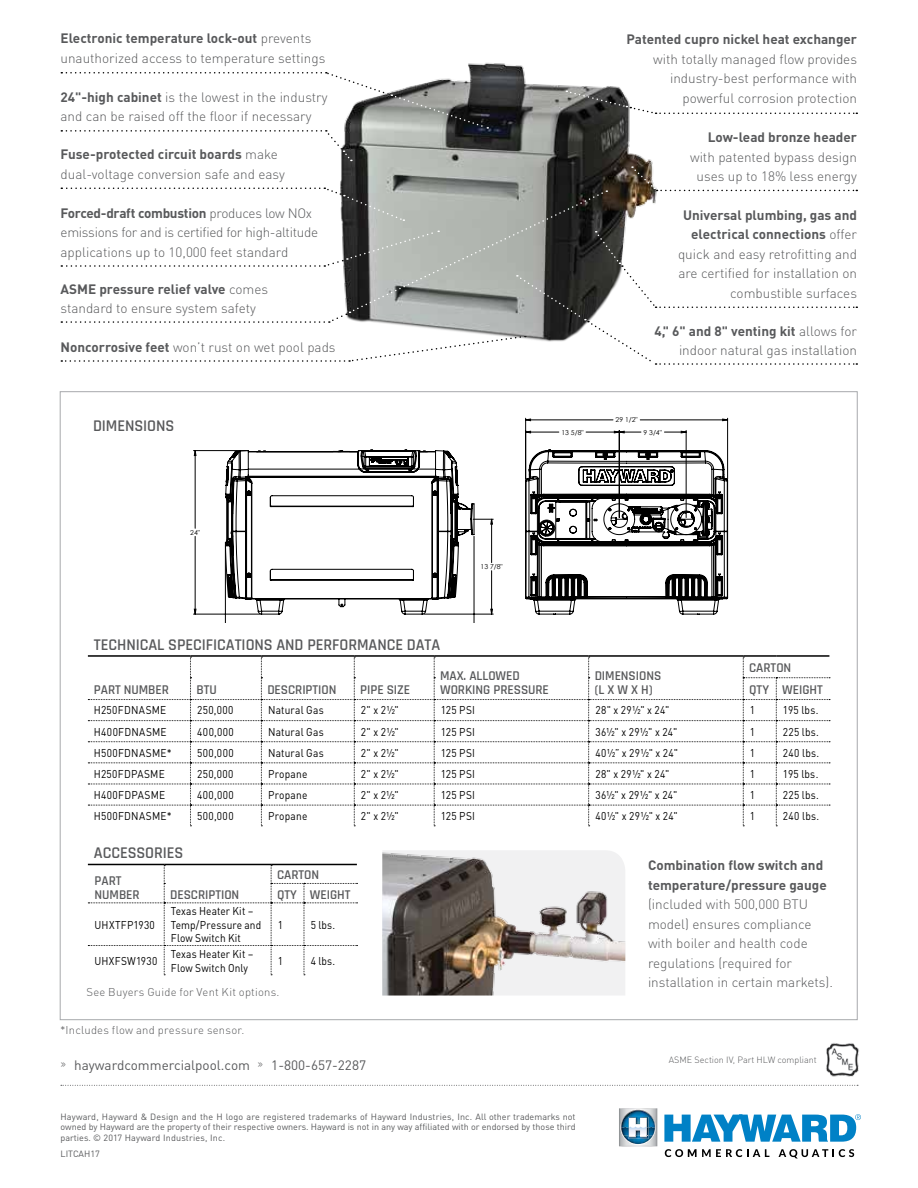
<style>
.page{position:relative;width:918px;height:1188px;background:#fff}
.page>*{position:absolute;margin:0;border:0;box-sizing:border-box;transform-origin:0 0}
.t1{font:600 16.5px "Rajdhani";letter-spacing:-.005em;color:#58595b}
.t2{font:300 13.5px/19.5px "DIN Pro";color:#58595b}
.t3{font:600 13.5px/13.5px "Rajdhani";letter-spacing:-.005em;color:#58595b}
.t4{font:300 13.5px/19.5px "DIN Pro";letter-spacing:-.02em;color:#58595b}
.t5{font:700 13.5px/19.5px "DIN Pro";color:#58595b}
.t6{font:13.5px "DIN Pro";color:#58595b}
.t7{font:11.25px/13.5px "DIN Pro";letter-spacing:.025em;color:#000;scale:.9 1}
.t8{font:300 11.25px "DIN Pro";letter-spacing:.02em;color:#58595b}
.t9{font:9px/10.5px "DIN Pro";color:#58595b;text-align:justify}
.t10{font:300 9px "DIN Pro";color:#58595b}
.t11{font:6.9px "Century Gothic";color:#000}
.s1{font-weight:700}
.s2{font-family:"Rajdhani"}
</style>
<div class="page">
<svg style="left:61px;top:1085px;width:797px;height:1px"></svg>
<img style="left:657px;top:1108px;width:12px;height:50px">
<img style="left:619px;top:1108px;width:38px;height:39px">
<img style="left:621px;top:1135px;width:2px;height:9px">
<img style="left:621px;top:1110px;width:34px;height:25px">
<img style="left:623px;top:1135px;width:30px;height:9px">
<svg style="left:621px;top:1128px;width:2px;height:7px"></svg>
<img style="left:628px;top:1117px;width:21px;height:22px">
<svg style="left:629px;top:1118px;width:26px;height:20px"></svg>
<svg style="left:664px;top:1114px;width:197px;height:28px"></svg>
<svg style="left:665px;top:1149px;width:104px;height:8px"></svg>
<svg style="left:779px;top:1149px;width:75px;height:9px"></svg>
<img style="left:468px;top:62px;width:57px;height:10px">
<svg style="left:61px;top:72px;width:796px;height:293px"></svg>
<hr style="left:88px;top:655px;width:102px;height:2px;background:#000">
<hr style="left:190px;top:655px;width:71px;height:2px;background:#000">
<hr style="left:261px;top:655px;width:93px;height:2px;background:#000">
<hr style="left:354px;top:655px;width:80px;height:2px;background:#000">
<hr style="left:434px;top:655px;width:155px;height:2px;background:#000">
<hr style="left:589px;top:655px;width:154px;height:2px;background:#000">
<hr style="left:743px;top:655px;width:33px;height:2px;background:#000">
<hr style="left:776px;top:655px;width:53px;height:2px;background:#000">
<svg style="left:88px;top:657px;width:742px;height:169px"></svg>
<svg style="left:88px;top:865px;width:270px;height:110px"></svg>
<hr style="left:88px;top:864px;width:76px;height:1px;background:#000">
<hr style="left:164px;top:864px;width:107px;height:1px;background:#000">
<hr style="left:271px;top:864px;width:33px;height:1px;background:#000">
<hr style="left:304px;top:864px;width:53px;height:1px;background:#000">
<img style="left:382px;top:850px;width:243px;height:146px">
<img style="left:826px;top:1043px;width:33px;height:34px">
<hr style="left:194px;top:614px;width:66px;height:1px;background:#000">
<hr style="left:225px;top:544px;width:1px;height:79px;background:#000">
<hr style="left:474px;top:536px;width:1px;height:87px;background:#000">
<hr style="left:225px;top:633px;width:57px;height:1px;background:#000">
<hr style="left:418px;top:633px;width:56px;height:1px;background:#000">
<hr style="left:424px;top:614px;width:69px;height:1px;background:#000">
<hr style="left:525px;top:418px;width:1px;height:61px;background:#000">
<hr style="left:727px;top:418px;width:1px;height:61px;background:#000">
<svg style="left:194px;top:419px;width:534px;height:195px"></svg>
<svg style="left:225px;top:354px;width:250px;height:261px"></svg>
<svg style="left:525px;top:449px;width:203px;height:324px"></svg>
<p class="t2" style="left:61px;top:28px;width:266px"><span class="s1">Electronic temperature lock-out</span> prevents unauthorized access to temperature settings</p>
<p class="t2" style="left:61px;top:86px;width:269px"><span class="s1">24"-high cabinet</span> is the lowest in the industry and can be raised off the floor if necessary</p>
<p class="t2" style="left:61px;top:144px;width:226px"><span class="s1">Fuse-protected circuit boards</span> make dual-voltage conversion safe and easy</p>
<p class="t4" style="left:61px;top:202px;width:259px"><span class="s1">Forced-draft combustion</span> produces low NOx emissions for and is certified for high-altitude applications up to 10,000 feet standard</p>
<p class="t2" style="left:61px;top:278px;width:209px"><span class="s1">ASME pressure relief valve</span> comes standard to ensure system safety</p>
<p class="t2" style="left:61px;top:336px;width:277px"><span class="s1">Noncorrosive feet</span> won’t rust on wet pool pads</p>
<p class="t1" style="left:93px;top:416px;width:83px">DIMENSIONS</p>
<p class="t11" style="left:190px;top:528px;width:11px">24"</p>
<p class="t11" style="left:481px;top:563px;width:24px">13 7/8"</p>
<p class="t5" style="left:627px;top:29px;width:232px">Patented cupro nickel heat exchanger</p>
<p class="t2" style="left:653px;top:48px;width:205px;text-align:right">with totally managed flow provides industry-best performance with powerful corrosion protection</p>
<p class="t5" style="left:708px;top:127px;width:151px">Low-lead bronze header</p>
<p class="t2" style="left:690px;top:146px;width:169px;text-align:center">with patented bypass design uses up to 18% less energy</p>
<p class="t2" style="left:678px;top:204px;width:181px;text-align:right"><span class="s1">Universal plumbing, gas and electrical connections</span> offer quick and easy retrofitting and are certified for installation on combustible surfaces</p>
<p class="t2" style="left:654px;top:320px;width:204px;text-align:right"><span class="s1">4," 6" and 8" venting kit</span> allows for indoor natural gas installation</p>
<p class="t11" style="left:616px;top:416px;width:24px">29 1/2"</p>
<p class="t11" style="left:561px;top:428px;width:24px">13 5/8"</p>
<p class="t11" style="left:644px;top:428px;width:20px">9 3/4"</p>
<p class="t11" style="left:318px;top:637px;width:66px">40 1/2" = 500,00 BTU</p>
<p class="t1" style="left:94px;top:635px;width:348px">TECHNICAL SPECIFICATIONS AND PERFORMANCE DATA</p>
<p class="t3" style="left:94px;top:683px;width:77px">PART NUMBER</p>
<p class="t3" style="left:196px;top:683px;width:22px">BTU</p>
<p class="t3" style="left:267px;top:683px;width:71px">DESCRIPTION</p>
<p class="t3" style="left:360px;top:683px;width:52px">PIPE SIZE</p>
<p class="t3" style="left:440px;top:669px;width:110px">MAX. ALLOWED<br>WORKING PRESSURE</p>
<p class="t3" style="left:595px;top:669px;width:68px">DIMENSIONS (L X W X H)</p>
<p class="t3" style="left:749px;top:657px;width:75px;line-height:21.8px">CARTON<br>QTY WEIGHT</p>
<p class="t7" style="left:94px;top:703px;width:82px">H250FDNASME</p>
<p class="t7" style="left:197px;top:703px;width:42px">250,000</p>
<p class="t7" style="left:268px;top:703px;width:63px">Natural Gas</p>
<p class="t7" style="left:361px;top:703px;width:44px">2" x 2½"</p>
<p class="t7" style="left:441px;top:703px;width:40px">125 PSI</p>
<p class="t7" style="left:595px;top:703px;width:84px">28" x 29½" x 24"</p>
<p class="t7" style="left:750px;top:703px;width:7px">1</p>
<p class="t7" style="left:783px;top:703px;width:41px">195 lbs.</p>
<p class="t7" style="left:94px;top:724px;width:82px">H400FDNASME</p>
<p class="t7" style="left:197px;top:724px;width:42px">400,000</p>
<p class="t7" style="left:268px;top:724px;width:63px">Natural Gas</p>
<p class="t7" style="left:361px;top:724px;width:44px">2" x 2½"</p>
<p class="t7" style="left:441px;top:724px;width:40px">125 PSI</p>
<p class="t7" style="left:595px;top:724px;width:93px">36½" x 29½" x 24"</p>
<p class="t7" style="left:750px;top:724px;width:7px">1</p>
<p class="t7" style="left:783px;top:724px;width:42px">225 lbs.</p>
<p class="t7" style="left:94px;top:745px;width:88px">H500FDNASME*</p>
<p class="t7" style="left:197px;top:745px;width:42px">500,000</p>
<p class="t7" style="left:268px;top:745px;width:63px">Natural Gas</p>
<p class="t7" style="left:361px;top:745px;width:44px">2" x 2½"</p>
<p class="t7" style="left:441px;top:745px;width:40px">125 PSI</p>
<p class="t7" style="left:595px;top:745px;width:93px">40½” x 29½" x 24"</p>
<p class="t7" style="left:750px;top:745px;width:7px">1</p>
<p class="t7" style="left:783px;top:745px;width:42px">240 lbs.</p>
<p class="t7" style="left:94px;top:766px;width:80px">H250FDPASME</p>
<p class="t7" style="left:197px;top:766px;width:42px">250,000</p>
<p class="t7" style="left:268px;top:766px;width:45px">Propane</p>
<p class="t7" style="left:361px;top:766px;width:44px">2" x 2½"</p>
<p class="t7" style="left:441px;top:766px;width:40px">125 PSI</p>
<p class="t7" style="left:595px;top:766px;width:84px">28" x 29½" x 24"</p>
<p class="t7" style="left:750px;top:766px;width:7px">1</p>
<p class="t7" style="left:783px;top:766px;width:41px">195 lbs.</p>
<p class="t7" style="left:94px;top:787px;width:81px">H400FDPASME</p>
<p class="t7" style="left:197px;top:787px;width:42px">400,000</p>
<p class="t7" style="left:268px;top:787px;width:45px">Propane</p>
<p class="t7" style="left:361px;top:787px;width:44px">2" x 2½"</p>
<p class="t7" style="left:441px;top:787px;width:40px">125 PSI</p>
<p class="t7" style="left:595px;top:787px;width:93px">36½" x 29½" x 24"</p>
<p class="t7" style="left:750px;top:787px;width:7px">1</p>
<p class="t7" style="left:783px;top:787px;width:42px">225 lbs.</p>
<p class="t7" style="left:94px;top:809px;width:88px">H500FDNASME*</p>
<p class="t7" style="left:197px;top:809px;width:42px">500,000</p>
<p class="t7" style="left:268px;top:809px;width:45px">Propane</p>
<p class="t7" style="left:361px;top:809px;width:44px">2" x 2½"</p>
<p class="t7" style="left:441px;top:809px;width:40px">125 PSI</p>
<p class="t7" style="left:595px;top:809px;width:93px">40½" x 29½" x 24"</p>
<p class="t7" style="left:750px;top:809px;width:7px">1</p>
<p class="t7" style="left:783px;top:809px;width:42px">240 lbs.</p>
<p class="t1" style="left:94px;top:843px;width:91px">ACCESSORIES</p>
<p class="t3" style="left:95px;top:874px;width:47px">PART<br>NUMBER</p>
<p class="t3" style="left:170px;top:888px;width:71px">DESCRIPTION</p>
<p class="t7" style="left:95px;top:917px;width:68px">UHXTFP1930</p>
<p class="t7" style="left:171px;top:903px;width:102px">Texas Heater Kit –<br>Temp/Pressure and<br>Flow Switch Kit</p>
<p class="t3" style="left:277px;top:865px;width:75px;line-height:19.5px">CARTON<br>QTY WEIGHT</p>
<p class="t7" style="left:278px;top:917px;width:7px">1</p>
<p class="t7" style="left:311px;top:917px;width:29px">5 lbs.</p>
<p class="t7" style="left:95px;top:953px;width:71px">UHXFSW1930</p>
<p class="t7" style="left:171px;top:947px;width:93px">Texas Heater Kit –<br>Flow Switch Only</p>
<p class="t7" style="left:278px;top:953px;width:7px">1</p>
<p class="t7" style="left:311px;top:953px;width:29px">4 lbs.</p>
<p class="t8" style="left:86px;top:983px;width:195px">See Buyers Guide for Vent Kit options.</p>
<p class="t8" style="left:60px;top:1021px;width:186px">*Includes flow and pressure sensor.</p>
<p class="t6" style="left:61px;top:1055px;width:307px"><span class="s2">»</span> haywardcommercialpool.com <span class="s2">»</span> 1-800-657-2287</p>
<p class="t9" style="left:61px;top:1111px;width:517px">Hayward, Hayward &amp; Design and the H logo are registered trademarks of Hayward Industries, Inc. All other trademarks not owned by Hayward are the property of their respective owners. Hayward is not in any way affiliated with or endorsed by those third parties. © 2017 Hayward Industries, Inc.</p>
<p class="t9" style="left:61px;top:1148px;width:41px">LITCAH17</p>
<p class="t5" style="left:648px;top:855px;width:180px">Combination flow switch and temperature/pressure gauge</p>
<p class="t2" style="left:648px;top:894px;width:186px">(included with 500,000 BTU model) ensures compliance with boiler and health code regulations (required for installation in certain markets).</p>
<p class="t10" style="left:669px;top:1053px;width:149px">ASME Section IV, Part HLW compliant</p>
</div>
